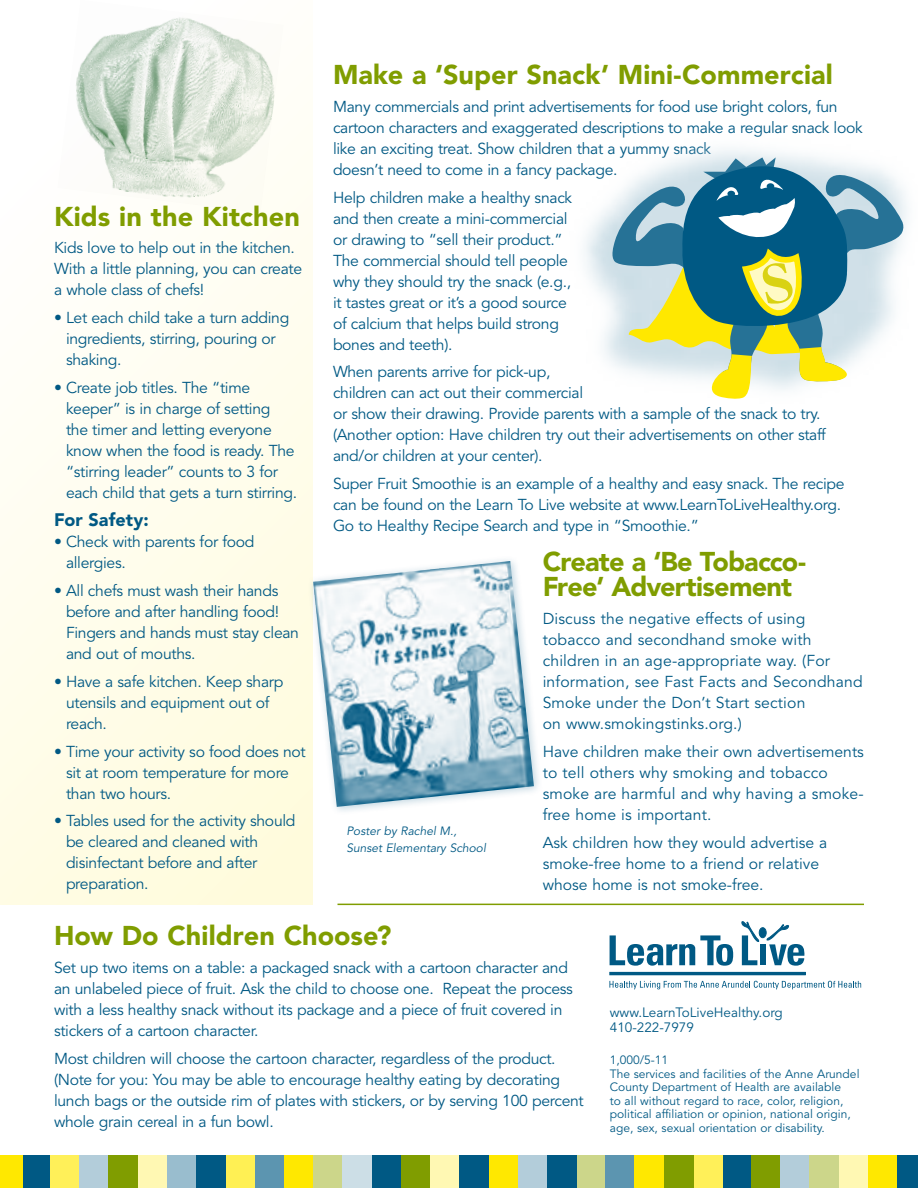
<style>
.page{position:relative;width:918px;height:1188px;background:#fff}
.page>*{position:absolute;margin:0;border:0;box-sizing:border-box;transform-origin:0 0}
.t1{font:900 27px "Avenir";color:#809d00}
.t2{font:900 27px/25.5px "Avenir";letter-spacing:-.03em;color:#809d00}
.t3{font:900 18px "Avenir";letter-spacing:.005em;color:#005984}
.t4{font:15.75px/21px "Avenir";letter-spacing:-.02em;color:#005984}
.t5{font:15.75px/21px "Avenir";letter-spacing:.01em;color:#005984}
.t6{font:15.75px/21px "Avenir";color:#005984}
.t7{font:13.5px/15px "Avenir";color:#005984}
.t8{font:12px/13.5px "Avenir";color:#005984}
.t9{font:italic 12px/16.5px "Avenir";color:#005984}
</style>
<div class="page">
<div style="left:0;top:0;width:312px;height:905px;background:linear-gradient(to bottom,#fff,#fffcdf)"></div>
<svg style="left:610px;top:935px;width:123px;height:31px"></svg>
<svg style="left:741px;top:921px;width:64px;height:45px"></svg>
<svg style="left:609px;top:981px;width:252px;height:8px"></svg>
<div style="left:609px;top:972px;width:197px;height:3px;border:1px solid #005984"></div>
<img style="left:58px;top:0;width:226px;height:213px">
<div style="left:307px;top:555px;width:236px;height:261px;background:#005984;opacity:.26"></div>
<img style="left:313px;top:561px;width:221px;height:246px">
<hr style="left:338px;top:904px;width:526px;height:1px;background:#809d00">
<div style="left:722px;top:1156px;width:29px;height:32px;background:#005984"></div>
<div style="left:751px;top:1156px;width:30px;height:32px;background:#809d00"></div>
<div style="left:781px;top:1156px;width:29px;height:32px;background:#b3cdda"></div>
<div style="left:810px;top:1156px;width:29px;height:32px;background:#ccd68a"></div>
<div style="left:839px;top:1156px;width:29px;height:32px;background:#fff8b3"></div>
<div style="left:868px;top:1156px;width:29px;height:32px;background:#ffe800"></div>
<div style="left:897px;top:1156px;width:21px;height:32px;background:#005984"></div>
<div style="left:576px;top:1156px;width:30px;height:32px;background:#ccd68a"></div>
<div style="left:606px;top:1156px;width:29px;height:32px;background:#5c95b0"></div>
<div style="left:635px;top:1156px;width:29px;height:32px;background:#ffe800"></div>
<div style="left:693px;top:1156px;width:29px;height:32px;background:#fff059"></div>
<div style="left:664px;top:1156px;width:29px;height:32px;background:#809d00"></div>
<div style="left:372px;top:1156px;width:29px;height:32px;background:#005984"></div>
<div style="left:401px;top:1156px;width:30px;height:32px;background:#809d00"></div>
<div style="left:431px;top:1156px;width:29px;height:32px;background:#fff8b3"></div>
<div style="left:460px;top:1156px;width:29px;height:32px;background:#005984"></div>
<div style="left:489px;top:1156px;width:29px;height:32px;background:#ffe800"></div>
<div style="left:518px;top:1156px;width:29px;height:32px;background:#b3cdda"></div>
<div style="left:547px;top:1156px;width:30px;height:32px;background:#005984"></div>
<div style="left:226px;top:1156px;width:29px;height:32px;background:#fff054"></div>
<div style="left:255px;top:1156px;width:29px;height:32px;background:#5c95b0"></div>
<div style="left:284px;top:1156px;width:30px;height:32px;background:#ffe800"></div>
<div style="left:314px;top:1156px;width:29px;height:32px;background:#ccd68a"></div>
<div style="left:343px;top:1156px;width:29px;height:32px;background:#ccdee6"></div>
<div style="left:21px;top:1156px;width:29px;height:32px;background:#005984"></div>
<div style="left:50px;top:1156px;width:30px;height:32px;background:#fff059"></div>
<div style="left:80px;top:1156px;width:29px;height:32px;background:#b3cdda"></div>
<div style="left:109px;top:1156px;width:29px;height:32px;background:#809d00"></div>
<div style="left:138px;top:1156px;width:29px;height:32px;background:#fff8b3"></div>
<div style="left:167px;top:1156px;width:29px;height:32px;background:#99bdce"></div>
<div style="left:196px;top:1156px;width:30px;height:32px;background:#005984"></div>
<div style="left:0;top:1156px;width:23px;height:32px;background:#ffe800"></div>
<svg style="left:610px;top:157px;width:296px;height:242px"></svg>
<h1 class="t1" style="left:333px;top:58px;width:501px">Make a ‘Super Snack’ Mini-Commercial</h1>
<p class="t4" style="left:333px;top:96px;width:531px">Many commercials and print advertisements for food use bright colors, fun cartoon characters and exaggerated descriptions to make a regular snack look like an exciting treat. Show children that a yummy snack<br>doesn’t need to come in a fancy package.</p>
<p class="t4" style="left:333px;top:187px;width:241px">Help children make a healthy snack and then create a mini-commercial or drawing to “sell their product.”<br>The commercial should tell people why they should try the snack (e.g., it tastes great or it’s a good source of calcium that helps build strong bones and teeth).</p>
<p class="t4" style="left:333px;top:362px;width:494px">When parents arrive for pick-up,<br>children can act out their commercial<br>or show their drawing. Provide parents with a sample of the snack to try. (Another option: Have children try out their advertisements on other staff and/or children at your center).</p>
<p class="t4" style="left:333px;top:474px;width:513px">Super Fruit Smoothie is an example of a healthy and easy snack. The recipe can be found on the Learn To Live website at www.LearnToLiveHealthy.org.<br>Go to Healthy Recipe Search and type in “Smoothie.”</p>
<h1 class="t2" style="left:543px;top:548px;width:265px">Create a ‘Be Tobacco-<br>Free’ Advertisement</h1>
<p class="t5" style="left:543px;top:609px;width:321px">Discuss the negative effects of using tobacco and secondhand smoke with children in an age-appropriate way. (For information, see Fast Facts and Secondhand Smoke under the Don’t Start section<br>on www.smokingstinks.org.)</p>
<p class="t5" style="left:543px;top:741px;width:323px">Have children make their own advertisements to tell others why smoking and tobacco smoke are harmful and why having a smoke&shy;free home is important.</p>
<p class="t6" style="left:543px;top:832px;width:286px">Ask children how they would advertise a smoke-free home to a friend or relative whose home is not smoke-free.</p>
<h1 class="t1" style="left:54px;top:920px;width:339px">How Do Children Choose?</h1>
<p class="t4" style="left:54px;top:958px;width:520px">Set up two items on a table: a packaged snack with a cartoon character and an unlabeled piece of fruit. Ask the child to choose one. Repeat the process with a less healthy snack without its package and a piece of fruit covered in stickers of a cartoon character.</p>
<p class="t4" style="left:54px;top:1048px;width:531px">Most children will choose the cartoon character, regardless of the product. (Note for you: You may be able to encourage healthy eating by decorating lunch bags or the outside rim of plates with stickers, or by serving 100 percent whole grain cereal in a fun bowl.</p>
<h1 class="t1" style="left:54px;top:200px;width:247px">Kids in the Kitchen</h1>
<p class="t4" style="left:54px;top:238px;width:250px">Kids love to help out in the kitchen.<br>With a little planning, you can create a whole class of chefs!</p>
<p class="t4" style="left:66px;top:308px;width:225px;text-indent:-12px">• Let each child take a turn adding ingredients, stirring, pouring or shaking.</p>
<p class="t4" style="left:66px;top:377px;width:233px;text-indent:-12px">• Create job titles. The “time keeper” is in charge of setting<br>the timer and letting everyone know when the food is ready. The “stirring leader” counts to 3 for each child that gets a turn stirring.</p>
<p class="t3" style="left:54px;top:509px;width:96px">For Safety:</p>
<p class="t4" style="left:66px;top:532px;width:190px;text-indent:-12px">• Check with parents for food allergies.</p>
<p class="t4" style="left:66px;top:581px;width:235px;text-indent:-12px">• All chefs must wash their hands before and after handling food!<br>Fingers and hands must stay clean and out of mouths.</p>
<p class="t4" style="left:66px;top:671px;width:219px;text-indent:-12px">• Have a safe kitchen. Keep sharp utensils and equipment out of reach.</p>
<p class="t4" style="left:66px;top:741px;width:241px;text-indent:-12px">• Time your activity so food does not sit at room temperature for more than two hours.</p>
<p class="t4" style="left:66px;top:811px;width:231px;text-indent:-12px">• Tables used for the activity should be cleared and cleaned with disinfectant before and after preparation.</p>
<p class="t9" style="left:346px;top:823px;width:141px">Poster by Rachel M.,<br>Sunset Elementary School</p>
<p class="t7" style="left:610px;top:1005px;width:175px">www.LearnToLiveHealthy.org<br>410-222-7979</p>
<p class="t8" style="left:610px;top:1054px;width:251px">1,000/5-11<br>The services and facilities of the Anne Arundel County Department of Health are available<br>to all without regard to race, color, religion, political affiliation or opinion, national origin, age, sex, sexual orientation or disability.</p>
</div>
